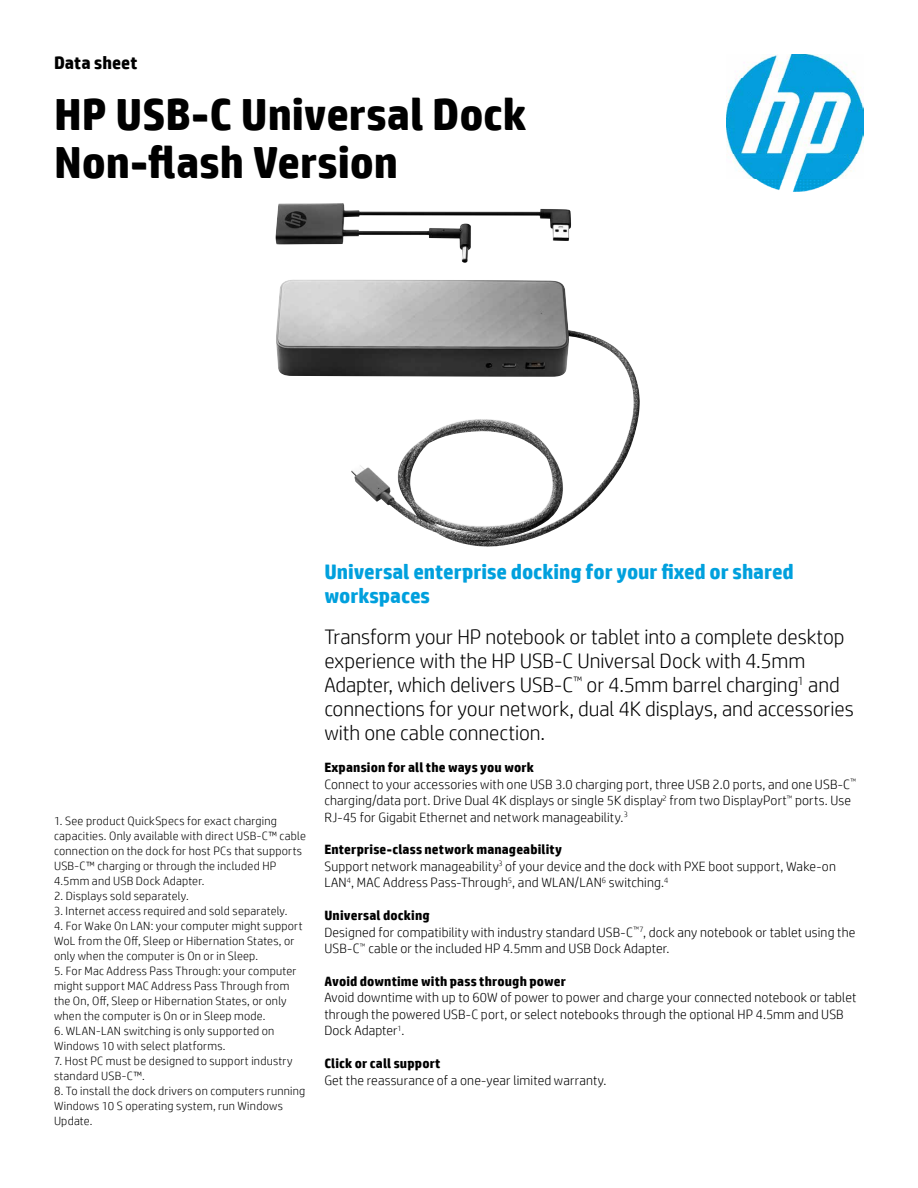
<style>
.page{position:relative;width:918px;height:1188px;background:#fff}
.page>*{position:absolute;margin:0;border:0;box-sizing:border-box;transform-origin:0 0}
.t1{font:700 45px/48px "HP Simplified";letter-spacing:-.005em;color:#000}
.t2{font:300 21px/24px "HP Simplified";letter-spacing:-.005em;color:#000}
.t3{font:700 21px/24px "HP Simplified";letter-spacing:-.005em;color:#00a0dd}
.t4{font:700 18px "HP Simplified";color:#000}
.t5{font:300 13.5px/16.5px "HP Simplified";letter-spacing:.01em;color:#000}
.t6{font:700 13.5px "HP Simplified";letter-spacing:.01em;color:#000}
.t7{font:300 12px/15px "HP Simplified";letter-spacing:.02em;color:#000}
.s1{font-weight:700}
</style>
<div class="page">
<img style="left:727px;top:54px;width:137px;height:137px">
<img style="left:275px;top:203px;width:328px;height:174px">
<h3 class="t4" style="left:54px;top:52px;width:85px">Data sheet</h3>
<h1 class="t1" style="left:54px;top:90px;width:474px">HP USB-C Universal Dock<br>Non-flash Version</h1>
<p class="t7" style="left:54px;top:813px;width:253px">1. See product QuickSpecs for exact charging capacities. Only available with direct USB-C™ cable connection on the dock for host PCs that supports USB-C™ charging or through the included HP 4.5mm and USB Dock Adapter.</p>
<p class="t7" style="left:54px;top:888px;width:136px">2. Displays sold separately.</p>
<p class="t7" style="left:54px;top:903px;width:235px">3. Internet access required and sold separately.</p>
<p class="t7" style="left:54px;top:918px;width:250px">4. For Wake On LAN: your computer might support<br>WoL from the Off, Sleep or Hibernation States, or only when the computer is On or in Sleep.</p>
<p class="t7" style="left:54px;top:963px;width:244px">5. For Mac Address Pass Through: your computer might support MAC Address Pass Through from the On, Off, Sleep or Hibernation States, or only when the computer is On or in Sleep mode.</p>
<p class="t7" style="left:54px;top:1023px;width:222px">6. WLAN-LAN switching is only supported on<br>Windows 10 with select platforms.</p>
<p class="t7" style="left:54px;top:1053px;width:240px">7. Host PC must be designed to support industry standard USB-C™.</p>
<p class="t7" style="left:54px;top:1083px;width:253px">8. To install the dock drivers on computers running<br>Windows 10 S operating system, run Windows<br>Update.</p>
<h2 class="t3" style="left:324px;top:560px;width:471px">Universal enterprise docking for your fixed or shared workspaces</h2>
<p class="t2" style="left:324px;top:624px;width:531px">Transform your HP notebook or tablet into a complete desktop experience with the HP USB-C Universal Dock with 4.5mm Adapter, which delivers USB-C<sup>™</sup> or 4.5mm barrel charging<sup>1</sup> and connections for your network, dual 4K displays, and accessories with one cable connection.</p>
<p class="t5" style="left:324px;top:759px;width:533px"><span class="s1">Expansion for all the ways you work<br></span>Connect to your accessories with one USB 3.0 charging port, three USB 2.0 ports, and one USB-C<sup>™ </sup>charging/data port. Drive Dual 4K displays or single 5K display<sup>2</sup> from two DisplayPort<sup>™</sup> ports. Use RJ-45 for Gigabit Ethernet and network manageability.<sup>3</sup></p>
<p class="t5" style="left:324px;top:841px;width:513px"><span class="s1">Enterprise-class network manageability<br></span>Support network manageability<sup>3</sup> of your device and the dock with PXE boot support, Wake-on<br>LAN<sup>4</sup>, MAC Address Pass-Through<sup>5</sup>, and WLAN/LAN<sup>6</sup> switching.<sup>4</sup></p>
<p class="t5" style="left:324px;top:907px;width:533px"><span class="s1">Universal docking<br></span>Designed for compatibility with industry standard USB-C<sup>™7</sup>, dock any notebook or tablet using the<br>USB-C<sup>™</sup> cable or the included HP 4.5mm and USB Dock Adapter.</p>
<p class="t6" style="left:324px;top:973px;width:243px">Avoid downtime with pass through power</p>
<p class="t5" style="left:324px;top:989px;width:534px">Avoid downtime with up to 60W of power to power and charge your connected notebook or tablet through the powered USB-C port, or select notebooks through the optional HP 4.5mm and USB<br>Dock Adapter<sup>1</sup>.</p>
<p class="t6" style="left:324px;top:1055px;width:118px">Click or call support</p>
<p class="t5" style="left:324px;top:1071px;width:284px">Get the reassurance of a one-year limited warranty.</p>
</div>
